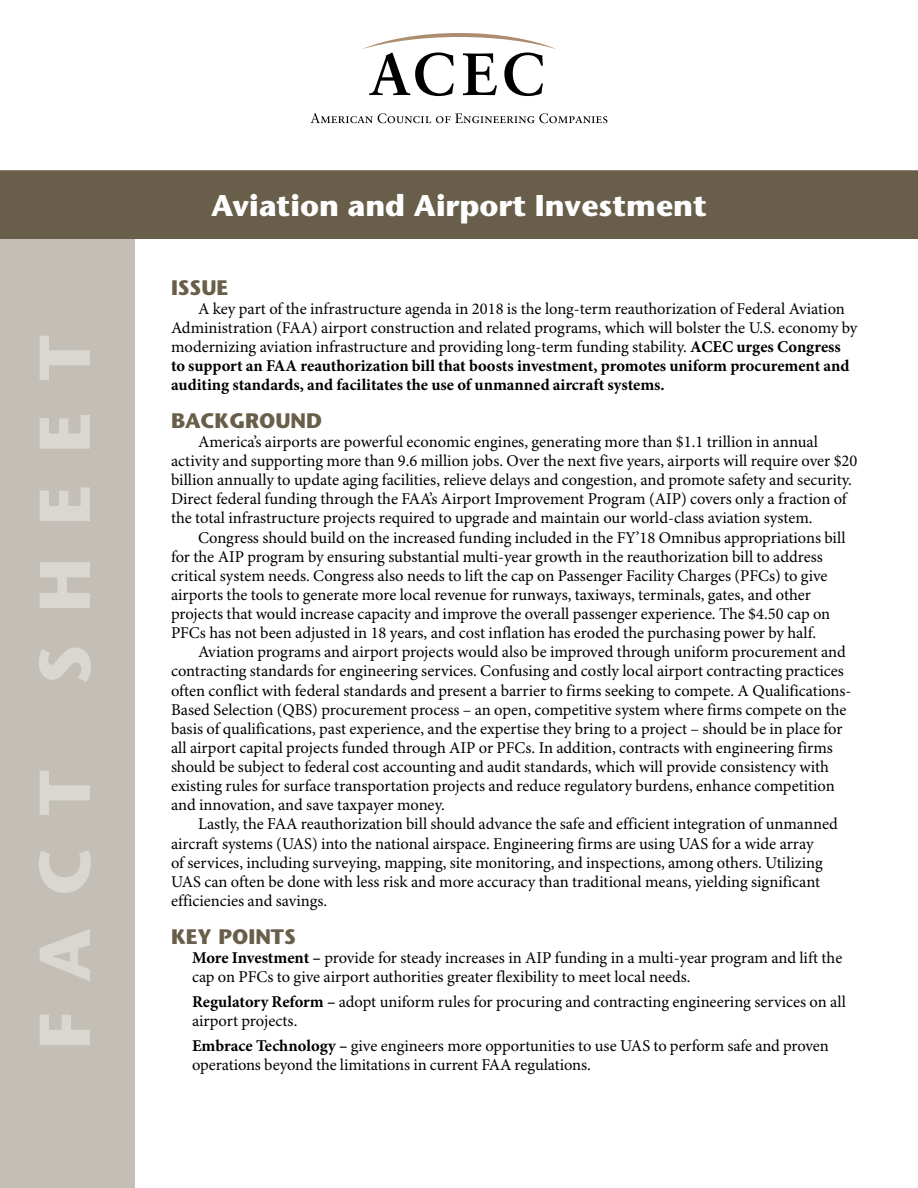
<style>
.page{position:relative;width:918px;height:1188px;background:#fff}
.page>*{position:absolute;margin:0;border:0;box-sizing:border-box;transform-origin:0 0}
.t1{font:700 72px "Stone Sans";letter-spacing:.45em;color:#dad7d2}
.t2{font:700 30px "Stone Sans";color:#fff}
.t3{font:700 21px "Stone Sans";color:#695e4a}
.t4{font:16.5px/19px "Minion Pro";color:#000}
.s1{font-weight:700}
</style>
<div class="page">
<div style="left:0;top:228px;width:135px;height:960px;background:#c3bfb7"></div>
<div style="left:0;top:171px;width:918px;height:67px;background:#695e4a"></div>
<svg style="left:362px;top:33px;width:194px;height:63px"></svg>
<svg style="left:311px;top:113px;width:297px;height:10px"></svg>
<hr style="left:0;top:170px;width:918px;height:2px;background:#695e4a">
<h1 class="t1" style="left:22px;top:1049px;width:716px;rotate:-90deg">FACT SHEET</h1>
<h2 class="t2" style="left:211px;top:188px;width:497px">Aviation and Airport Investment</h2>
<p class="t3" style="left:171px;top:275px;width:59px">ISSUE</p>
<p class="t4" style="left:171px;top:300px;width:688px;text-indent:27px">A key part of the infrastructure agenda in 2018 is the long-term reauthorization of Federal Aviation Administration (FAA) airport construction and related programs, which will bolster the U.S. economy by modernizing aviation infrastructure and providing long-term funding stability. <span class="s1">ACEC urges Congress to support an FAA reauthorization bill that boosts investment, promotes uniform procurement and auditing standards, and facilitates the use of unmanned aircraft systems.</span></p>
<p class="t3" style="left:171px;top:408px;width:153px">BACKGROUND</p>
<p class="t4" style="left:171px;top:433px;width:688px;text-indent:27px">America’s airports are powerful economic engines, generating more than $1.1 trillion in annual activity and supporting more than 9.6 million jobs. Over the next five years, airports will require over $20 billion annually to update aging facilities, relieve delays and congestion, and promote safety and security.<br>Direct federal funding through the FAA’s Airport Improvement Program (AIP) covers only a fraction of the total infrastructure projects required to upgrade and maintain our world-class aviation system.</p>
<p class="t4" style="left:171px;top:528px;width:676px;text-indent:27px">Congress should build on the increased funding included in the FY’18 Omnibus appropriations bill for the AIP program by ensuring substantial multi-year growth in the reauthorization bill to address critical system needs. Congress also needs to lift the cap on Passenger Facility Charges (PFCs) to give airports the tools to generate more local revenue for runways, taxiways, terminals, gates, and other projects that would increase capacity and improve the overall passenger experience. The $4.50 cap on PFCs has not been adjusted in 18 years, and cost inflation has eroded the purchasing power by half.</p>
<p class="t4" style="left:171px;top:643px;width:682px;text-indent:27px">Aviation programs and airport projects would also be improved through uniform procurement and contracting standards for engineering services. Confusing and costly local airport contracting practices often conflict with federal standards and present a barrier to firms seeking to compete. A Qualifications-Based Selection (QBS) procurement process – an open, competitive system where firms compete on the basis of qualifications, past experience, and the expertise they bring to a project – should be in place for all airport capital projects funded through AIP or PFCs. In addition, contracts with engineering firms should be subject to federal cost accounting and audit standards, which will provide consistency with existing rules for surface transportation projects and reduce regulatory burdens, enhance competition and innovation, and save taxpayer money.</p>
<p class="t4" style="left:171px;top:815px;width:668px;text-indent:27px">Lastly, the FAA reauthorization bill should advance the safe and efficient integration of unmanned aircraft systems (UAS) into the national airspace. Engineering firms are using UAS for a wide array<br>of services, including surveying, mapping, site monitoring, and inspections, among others. Utilizing UAS can often be done with less risk and more accuracy than traditional means, yielding significant efficiencies and savings.</p>
<p class="t3" style="left:171px;top:924px;width:126px">KEY POINTS</p>
<p class="t4" style="left:192px;top:949px;width:652px"><span class="s1">More Investment –</span> provide for steady increases in AIP funding in a multi-year program and lift the cap on PFCs to give airport authorities greater flexibility to meet local needs.</p>
<p class="t4" style="left:192px;top:993px;width:655px"><span class="s1">Regulatory Reform –</span> adopt uniform rules for procuring and contracting engineering services on all airport projects.</p>
<p class="t4" style="left:192px;top:1037px;width:638px"><span class="s1">Embrace Technology –</span> give engineers more opportunities to use UAS to perform safe and proven operations beyond the limitations in current FAA regulations.</p>
</div>
